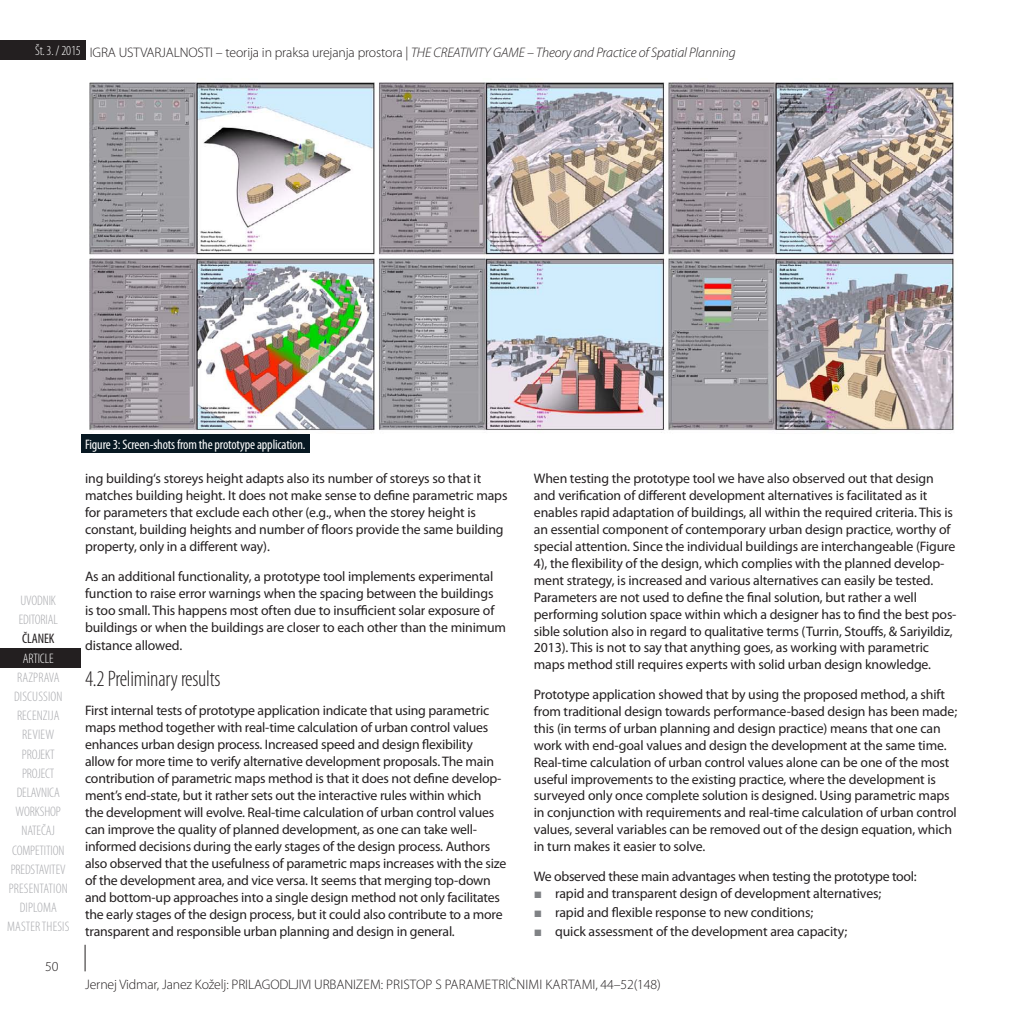
<style>
.page{position:relative;width:1021px;height:1021px;background:#fff}
.page>*{position:absolute;margin:0;border:0;box-sizing:border-box;transform-origin:0 0}
.clanki_podnaslov{font:300 condensed 22.5px "Myriad Pro";letter-spacing:-.01em;color:#231f20}
.footnotes{font:13.8px/17px "Myriad Pro";letter-spacing:-.01em;color:#231f20}
.bullets{font:13.8px "Myriad Pro";letter-spacing:-.01em;color:#231f20}
.t1{font:italic 300 13.8px "Myriad Pro";letter-spacing:-.01em;color:#231f20}
.t2{font:300 13.8px "Myriad Pro";letter-spacing:-.01em;color:#231f20}
.t3{font:300 condensed 13.8px "Myriad Pro";letter-spacing:-.01em;color:#a8a9ad}
.t4{font:300 condensed 13.8px/19.2px "Myriad Pro";letter-spacing:.01em;color:#a8a9ad;text-align:center}
.opisi_k_slikam_BREZ{font:condensed 13.8px "Myriad Pro";letter-spacing:-.01em;color:#fff}
.t5{font:300 condensed 13.8px "Myriad Pro";letter-spacing:-.01em;color:#fff}
.t6{font:condensed 13.8px "Myriad Pro";letter-spacing:-.01em;color:#231f20}
.s1{font-style:normal;font-stretch:condensed;color:#fff}
.s2{font-style:normal}
.s3{font-family:"Arial";color:#808285}
</style>
<div class="page">
<div style="left:0;top:41px;width:85px;height:19px;background:#231f20"></div>
<svg style="left:85px;top:944px;width:1px;height:27px"></svg>
<div style="left:0;top:648px;width:81px;height:19px;background:#231f20"></div>
<div style="left:81px;top:434px;width:229px;height:19px;background:#071822"></div>
<img style="left:89px;top:82px;width:865px;height:351px">
<p class="t1" style="left:35px;top:44px;width:702px"><span class="s1">Št. 3. / 2015</span> <span class="s2">IGRA USTVARJALNOSTI – teorija in praksa urejanja prostora |</span> THE CREATIVITY GAME – Theory and Practice of Spatial Planning</p>
<p class="t3" style="left:20px;top:592px;width:37px">UVODNIK</p>
<p class="t3" style="left:19px;top:611px;width:41px">EDITORIAL</p>
<p class="t6" style="left:22px;top:630px;width:34px">ČLANEK</p>
<p class="t5" style="left:23px;top:650px;width:32px">ARTICLE</p>
<p class="t4" style="left:17px;top:667px;width:44px">RAZPRAVA</p>
<p class="t4" style="left:17px;top:705px;width:44px">RECENZIJA</p>
<p class="t4" style="left:14px;top:686px;width:50px">DISCUSSION</p>
<p class="t3" style="left:22px;top:726px;width:33px">REVIEW</p>
<p class="t3" style="left:22px;top:745px;width:34px">PROJEKT</p>
<p class="t3" style="left:22px;top:765px;width:34px">PROJECT</p>
<p class="t3" style="left:17px;top:784px;width:45px">DELAVNICA</p>
<p class="t3" style="left:16px;top:803px;width:47px">WORKSHOP</p>
<p class="t3" style="left:22px;top:822px;width:35px">NATEČAJ</p>
<p class="t3" style="left:12px;top:842px;width:54px">COMPETITION</p>
<p class="t3" style="left:11px;top:861px;width:57px">PREDSTAVITEV</p>
<p class="t4" style="left:9px;top:878px;width:60px">PRESENTATION</p>
<p class="t4" style="left:7px;top:898px;width:64px">DIPLOMA<br>MASTER THESIS</p>
<p class="t2" style="left:45px;top:958px;width:15px">50</p>
<p class="opisi_k_slikam_BREZ" style="left:85px;top:435px;width:222px">Figure 3: Screen-shots from the prototype application.</p>
<p class="footnotes" style="left:85px;top:470px;width:424px">ing building‘s storeys height adapts also its number of storeys so that it matches building height. It does not make sense to define parametric maps for parameters that exclude each other (e.g., when the storey height is constant, building heights and number of floors provide the same building property, only in a different way).</p>
<p class="footnotes" style="left:85px;top:567px;width:422px">As an additional functionality, a prototype tool implements experimental function to raise error warnings when the spacing between the buildings<br>is too small. This happens most often due to insufficient solar exposure of buildings or when the buildings are closer to each other than the minimum</p>
<p class="footnotes" style="left:85px;top:636px;width:99px">distance allowed.</p>
<p class="clanki_podnaslov" style="left:85px;top:665px;width:137px">4.2 Preliminary results</p>
<p class="footnotes" style="left:85px;top:702px;width:423px">First internal tests of prototype application indicate that using parametric maps method together with real-time calculation of urban control values enhances urban design process. Increased speed and design flexibility<br>allow for more time to verify alternative development proposals. The main contribution of parametric maps method is that it does not define develop&shy;ment’s end-state, but it rather sets out the interactive rules within which<br>the development will evolve. Real-time calculation of urban control values can improve the quality of planned development, as one can take well&shy;informed decisions during the early stages of the design process. Authors also observed that the usefulness of parametric maps increases with the size of the development area, and vice versa. It seems that merging top-down and bottom-up approaches into a single design method not only facilitates the early stages of the design process, but it could also contribute to a more transparent and responsible urban planning and design in general.</p>
<p class="footnotes" style="left:534px;top:470px;width:424px">When testing the prototype tool we have also observed out that design and verification of different development alternatives is facilitated as it enables rapid adaptation of buildings, all within the required criteria. This is an essential component of contemporary urban design practice, worthy of special attention. Since the individual buildings are interchangeable (Figure 4), the flexibility of the design, which complies with the planned develop&shy;ment strategy, is increased and various alternatives can easily be tested.<br>Parameters are not used to define the final solution, but rather a well performing solution space within which a designer has to find the best pos&shy;sible solution also in regard to qualitative terms (Turrin, Stouffs, &amp; Sariyildiz, 2013). This is not to say that anything goes, as working with parametric maps method still requires experts with solid urban design knowledge.</p>
<p class="footnotes" style="left:534px;top:685px;width:425px">Prototype application showed that by using the proposed method, a shift from traditional design towards performance-based design has been made; this (in terms of urban planning and design practice) means that one can work with end-goal values and design the development at the same time.<br>Real-time calculation of urban control values alone can be one of the most useful improvements to the existing practice, where the development is surveyed only once complete solution is designed. Using parametric maps in conjunction with requirements and real-time calculation of urban control values, several variables can be removed out of the design equation, which in turn makes it easier to solve.</p>
<p class="footnotes" style="left:534px;top:867px;width:384px">We observed these main advantages when testing the prototype tool:</p>
<p class="bullets" style="left:534px;top:884px;width:349px"><span class="s3">■</span> rapid and transparent design of development alternatives;</p>
<p class="bullets" style="left:534px;top:903px;width:281px"><span class="s3">■</span> rapid and flexible response to new conditions;</p>
<p class="bullets" style="left:534px;top:922px;width:315px"><span class="s3">■</span> quick assessment of the development area capacity;</p>
<p class="t2" style="left:85px;top:975px;width:577px">Jernej Vidmar, Janez Koželj: PRILAGODLJIVI URBANIZEM: PRISTOP S PARAMETRIČNIMI KARTAMI, 44–52(148)</p>
</div>
